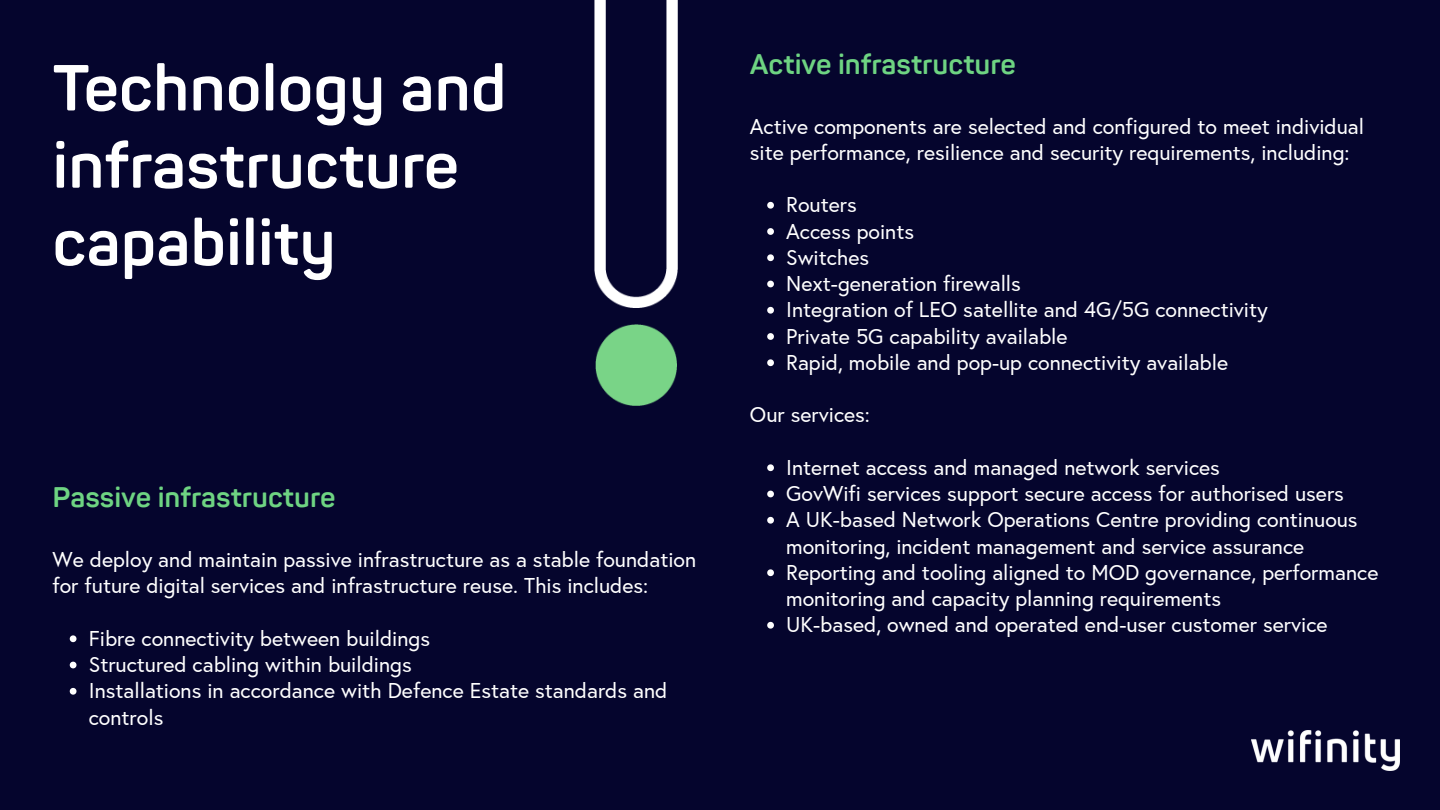
<style>
.page{position:relative;width:1440px;height:810px;background:#05052d}
.page>*{position:absolute;margin:0;border:0;box-sizing:border-box;transform-origin:0 0}
.t1{font:700 64px/77.2px "Panton";color:#fff}
.t2{font:700 28px "Panton";color:#6ed482}
.t3{font:21.3px/26.2px "Europa";color:#fff}
</style>
<div class="page">
<img style="left:1252px;top:730px;width:147px;height:41px">
<svg style="left:70px;top:635px;width:6px;height:7px"></svg>
<svg style="left:70px;top:662px;width:6px;height:6px"></svg>
<svg style="left:70px;top:688px;width:6px;height:7px"></svg>
<svg style="left:767px;top:202px;width:7px;height:7px"></svg>
<svg style="left:767px;top:228px;width:7px;height:7px"></svg>
<svg style="left:767px;top:254px;width:7px;height:7px"></svg>
<svg style="left:767px;top:281px;width:7px;height:6px"></svg>
<svg style="left:767px;top:307px;width:7px;height:7px"></svg>
<svg style="left:767px;top:333px;width:7px;height:7px"></svg>
<svg style="left:767px;top:359px;width:7px;height:7px"></svg>
<svg style="left:767px;top:464px;width:7px;height:7px"></svg>
<svg style="left:767px;top:491px;width:7px;height:6px"></svg>
<svg style="left:767px;top:517px;width:7px;height:7px"></svg>
<svg style="left:767px;top:569px;width:7px;height:7px"></svg>
<svg style="left:767px;top:622px;width:7px;height:7px"></svg>
<img style="left:595px;top:0;width:82px;height:308px">
<img style="left:596px;top:325px;width:80px;height:80px">
<h1 class="t1" style="left:52px;top:52px;width:455px">Technology and infrastructure capability</h1>
<h2 class="t2" style="left:52px;top:481px;width:285px">Passive infrastructure</h2>
<p class="t3" style="left:52px;top:547px;width:645px">We deploy and maintain passive infrastructure as a stable foundation for future digital services and infrastructure reuse. This includes:</p>
<p class="t3" style="left:89px;top:626px;width:343px">Fibre connectivity between buildings</p>
<p class="t3" style="left:89px;top:652px;width:324px">Structured cabling within buildings</p>
<p class="t3" style="left:89px;top:678px;width:580px">Installations in accordance with Defence Estate standards and controls</p>
<h2 class="t2" style="left:750px;top:47px;width:267px">Active infrastructure</h2>
<p class="t3" style="left:750px;top:113px;width:616px">Active components are selected and configured to meet individual site performance, resilience and security requirements, including:</p>
<p class="t3" style="left:786px;top:192px;width:72px">Routers</p>
<p class="t3" style="left:786px;top:218px;width:129px">Access points</p>
<p class="t3" style="left:786px;top:245px;width:85px">Switches</p>
<p class="t3" style="left:786px;top:271px;width:236px">Next-generation firewalls</p>
<p class="t3" style="left:786px;top:297px;width:483px">Integration of LEO satellite and 4G/5G connectivity</p>
<p class="t3" style="left:786px;top:323px;width:283px">Private 5G capability available</p>
<p class="t3" style="left:786px;top:350px;width:443px">Rapid, mobile and pop-up connectivity available</p>
<p class="t3" style="left:750px;top:402px;width:122px">Our services:</p>
<p class="t3" style="left:786px;top:455px;width:435px">Internet access and managed network services</p>
<p class="t3" style="left:786px;top:481px;width:559px">GovWifi services support secure access for authorised users</p>
<p class="t3" style="left:786px;top:507px;width:573px">A UK-based Network Operations Centre providing continuous monitoring, incident management and service assurance</p>
<p class="t3" style="left:786px;top:560px;width:594px">Reporting and tooling aligned to MOD governance, performance monitoring and capacity planning requirements</p>
<p class="t3" style="left:786px;top:612px;width:543px">UK-based, owned and operated end-user customer service</p>
</div>
